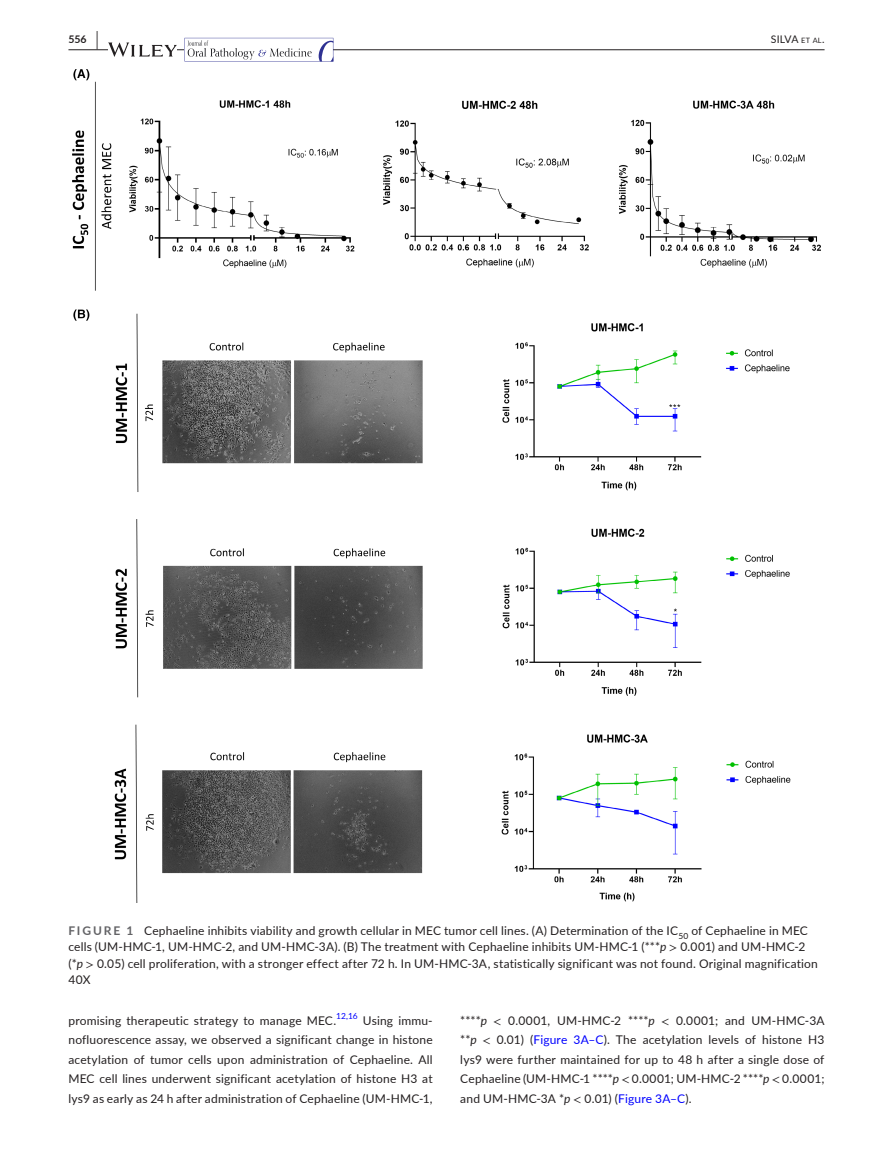
<style>
.page{position:relative;width:893px;height:1174px;background:#fff}
.page>*{position:absolute;margin:0;border:0;box-sizing:border-box;transform-origin:0 0}
.t1{font:12px/19.5px "Lato";letter-spacing:.015em;color:#231f20;text-align:justify}
.t2{font:10.5px "Lato";letter-spacing:-.01em;color:#231f20}
.t3{font:700 10.5px "Lato";color:#231f20}
.s1{font-size:19.5px}
.s2{font-size:7.35px}
.s3{font-weight:700;color:#636366}
.s4{font-style:italic}
.s5{font-family:"STIX"}
.s6{color:#00f}
</style>
<div class="page">
<hr style="left:68px;top:49px;width:756px;height:1px;background:#231f20">
<svg style="left:108px;top:42px;width:69px;height:15px"></svg>
<svg style="left:185px;top:38px;width:148px;height:23px"></svg>
<img style="left:72px;top:69px;width:749px;height:833px">
<p class="t3" style="left:68px;top:31px;width:31px">556 <span class="s1">|</span></p>
<p class="t2" style="left:771px;top:31px;width:55px">SILVA <span class="s2">et al</span>.</p>
<p class="t1" style="left:68px;top:921px;width:751px;line-height:16.5px;text-align:left"><span class="s3">FIGURE 1</span> Cephaeline inhibits viability and growth cellular in MEC tumor cell lines. (A) Determination of the IC<sub>50</sub> of Cephaeline in MEC cells (UM-HMC-1, UM-HMC-2, and UM-HMC-3A). (B) The treatment with Cephaeline inhibits UM-HMC-1 (***<span class="s4">p</span> <span class="s5">&gt;</span> 0.001) and UM-HMC-2 (*<span class="s4">p</span> <span class="s5">&gt;</span> 0.05) cell proliferation, with a stronger effect after 72 h. In UM-HMC-3A, statistically significant was not found. Original magnification 40X</p>
<p class="t1" style="left:68px;top:1010px;width:366px">promising therapeutic strategy to manage MEC.<sup>12,16</sup> Using immu&shy;nofluorescence assay, we observed a significant change in histone acetylation of tumor cells upon administration of Cephaeline. All MEC cell lines underwent significant acetylation of histone H3 at lys9 as early as 24 h after administration of Cephaeline (UM-HMC-1,</p>
<p class="t1" style="left:460px;top:1010px;width:366px">****<span class="s4">p</span> <span class="s5">&lt;</span> 0.0001, UM-HMC-2 ****<span class="s4">p</span> <span class="s5">&lt;</span> 0.0001; and UM-HMC-3A **<span class="s4">p</span> <span class="s5">&lt;</span> 0.01) (<span class="s6">Figure 3A–C</span>). The acetylation levels of histone H3 lys9 were further maintained for up to 48 h after a single dose of Cephaeline (UM-HMC-1 ****<span class="s4">p</span> <span class="s5">&lt;</span> 0.0001; UM-HMC-2 ****<span class="s4">p</span> <span class="s5">&lt;</span> 0.0001; and UM-HMC-3A *<span class="s4">p</span> <span class="s5">&lt;</span> 0.01) (<span class="s6">Figure 3A–C</span>).</p>
</div>
